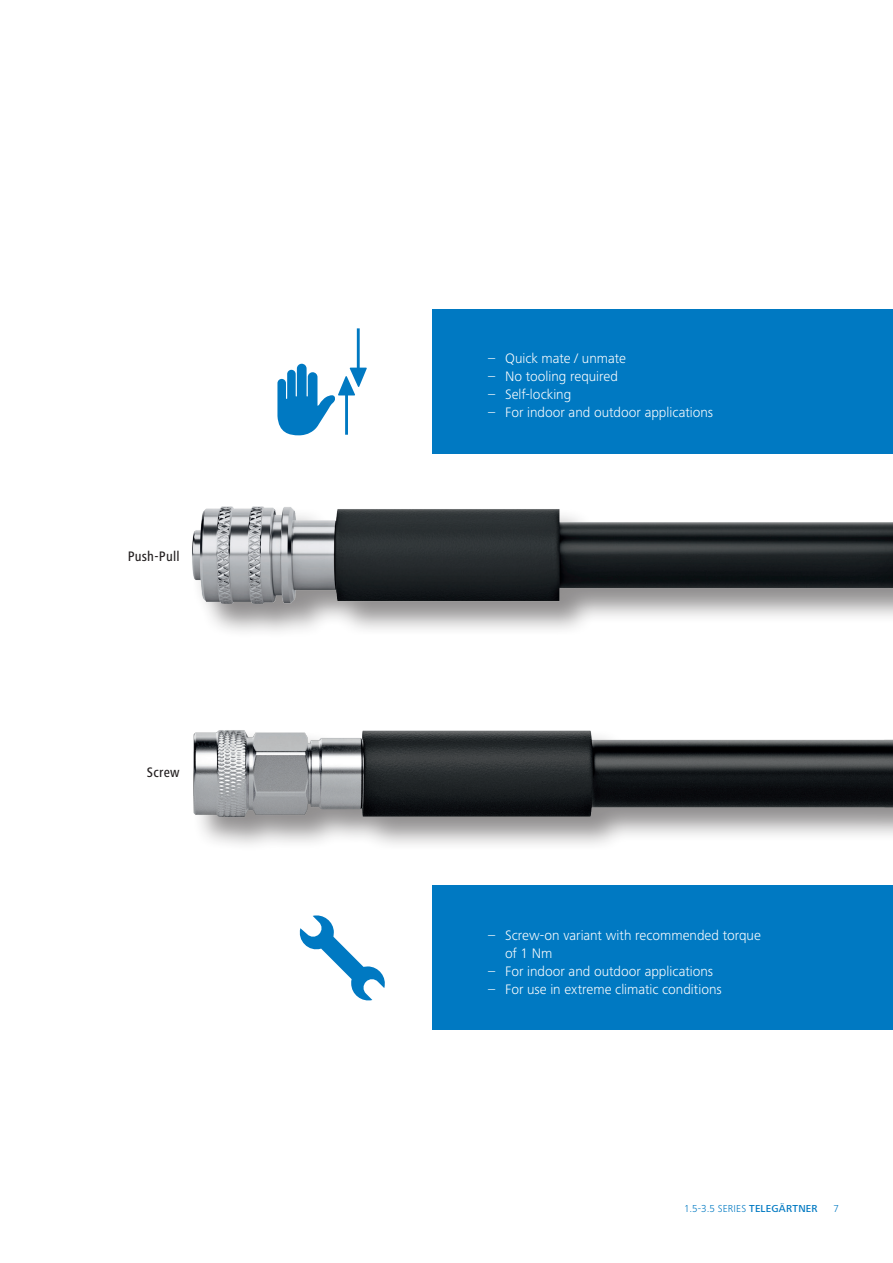
<style>
.page{position:relative;width:893px;height:1263px;background:#fff}
.page>*{position:absolute;margin:0;border:0;box-sizing:border-box;transform-origin:0 0}
.t1{font:300 14.25px/18px "Frutiger Next Pro";color:#fff}
.t2{font:500 condensed 14.25px "Frutiger Next Pro";letter-spacing:.015em;color:#231f20}
.t3{font:300 10.5px "Frutiger Next Pro";letter-spacing:.02em;color:#0079c2}
.s1{font-weight:500}
</style>
<div class="page">
<img style="left:193px;top:730px;width:700px;height:115px">
<img style="left:192px;top:506px;width:701px;height:123px">
<div style="left:433px;top:310px;width:460px;height:144px;background:#0079c2"></div>
<div style="left:433px;top:886px;width:460px;height:144px;background:#0079c2"></div>
<svg style="left:299px;top:915px;width:86px;height:86px"></svg>
<svg style="left:277px;top:328px;width:90px;height:107px"></svg>
<p class="t2" style="left:128px;top:548px;width:53px">Push-Pull</p>
<p class="t2" style="left:147px;top:764px;width:34px">Screw</p>
<p class="t1" style="left:488px;top:350px;width:139px">– Quick mate / unmate</p>
<p class="t1" style="left:488px;top:368px;width:131px">– No tooling required</p>
<p class="t1" style="left:488px;top:386px;width:85px">– Self-locking</p>
<p class="t1" style="left:488px;top:404px;width:227px">– For indoor and outdoor applications</p>
<p class="t1" style="left:505px;top:926px;width:257px;text-indent:-17px">– Screw-on variant with recommended torque of 1 Nm</p>
<p class="t1" style="left:488px;top:962px;width:227px">– For indoor and outdoor applications</p>
<p class="t1" style="left:488px;top:980px;width:235px">– For use in extreme climatic conditions</p>
<p class="t3" style="left:684px;top:1202px;width:135px">1.5-3.5 SERIES <span class="s1">TELEGÄRTNER</span></p>
<p class="t3" style="left:833px;top:1202px;width:7px">7</p>
</div>
